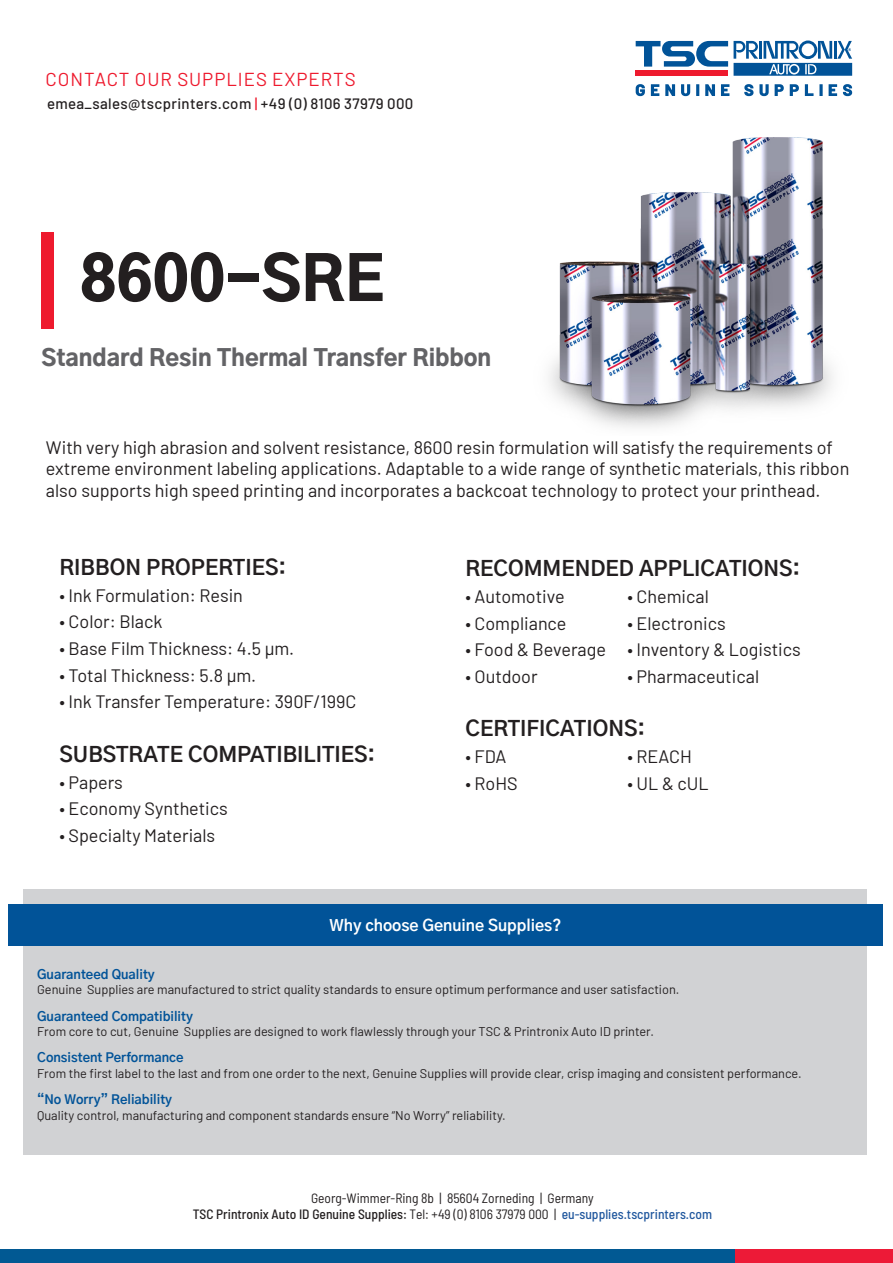
<style>
.page{position:relative;width:893px;height:1263px;background:#fff}
.page>*{position:absolute;margin:0;border:0;box-sizing:border-box;transform-origin:0 0}
.t1{font:900 60px "Gothic A1";color:#231f20}
.t2{font:900 22.5px "Gothic A1";color:#636366}
.t3{font:700 21px "Gothic A1";color:#231f20}
.t4{font:18.75px "Barlow";letter-spacing:.05em;color:#ee1a2e}
.t5{font:18px/21.6px "Barlow";color:#231f20}
.t6{font:700 15.6px "Gothic A1";color:#fff}
.t7{font:500 15px "Barlow";letter-spacing:.025em;color:#231f20}
.t8{font:semi-condensed 13.5px/16.2px "Barlow";color:#231f20;text-align:center}
.t9{font:12.75px "Barlow";color:#231f20}
.t10{font:700 12.75px "Gothic A1";color:#015398}
.s1{color:#ee1e30}
.s2{font-weight:500}
.s3{font-weight:500;color:#21589e}
</style>
<div class="page">
<div style="left:734px;top:1249px;width:158px;height:14px;background:#ed1a37"></div>
<div style="left:0;top:1249px;width:735px;height:14px;background:#015993"></div>
<svg style="left:734px;top:41px;width:118px;height:35px"></svg>
<div style="left:636px;top:70px;width:92px;height:6px;background:#ee1a2e"></div>
<svg style="left:636px;top:41px;width:92px;height:26px"></svg>
<svg style="left:636px;top:84px;width:9px;height:12px"></svg>
<svg style="left:651px;top:84px;width:8px;height:12px"></svg>
<svg style="left:665px;top:84px;width:10px;height:12px"></svg>
<svg style="left:681px;top:84px;width:9px;height:12px"></svg>
<svg style="left:696px;top:84px;width:3px;height:12px"></svg>
<svg style="left:705px;top:84px;width:10px;height:12px"></svg>
<svg style="left:721px;top:84px;width:8px;height:12px"></svg>
<svg style="left:744px;top:84px;width:9px;height:12px"></svg>
<svg style="left:759px;top:84px;width:10px;height:12px"></svg>
<svg style="left:775px;top:84px;width:9px;height:12px"></svg>
<svg style="left:790px;top:84px;width:9px;height:12px"></svg>
<svg style="left:805px;top:84px;width:8px;height:12px"></svg>
<svg style="left:819px;top:84px;width:4px;height:12px"></svg>
<svg style="left:829px;top:84px;width:8px;height:12px"></svg>
<svg style="left:843px;top:84px;width:9px;height:12px"></svg>
<div style="left:41px;top:232px;width:12px;height:96px;background:#ee1a2e"></div>
<div style="left:23px;top:890px;width:844px;height:265px;background:#d1d2d4"></div>
<div style="left:8px;top:904px;width:875px;height:42px;background:#015398"></div>
<img style="left:549px;top:137px;width:284px;height:291px">
<p class="t4" style="left:46px;top:66px;width:311px">CONTACT OUR SUPPLIES EXPERTS</p>
<p class="t7" style="left:47px;top:92px;width:368px">emea_sales@tscprinters.com <span class="s1">|</span> +49 (0) 8106 37979 000</p>
<p class="t1" style="left:80px;top:229px;width:306px">8600-SRE</p>
<p class="t2" style="left:41px;top:339px;width:451px">Standard Resin Thermal Transfer Ribbon</p>
<p class="t5" style="left:46px;top:435px;width:805px">With very high abrasion and solvent resistance, 8600 resin formulation will satisfy the requirements of extreme environment labeling applications. Adaptable to a wide range of synthetic materials, this ribbon also supports high speed printing and incorporates a backcoat technology to protect your printhead.</p>
<p class="t3" style="left:59px;top:550px;width:228px">RIBBON PROPERTIES:</p>
<p class="t5" style="left:59px;top:583px;width:185px">• Ink Formulation: Resin</p>
<p class="t5" style="left:59px;top:610px;width:105px">• Color: Black</p>
<p class="t5" style="left:59px;top:636px;width:236px">• Base Film Thickness: 4.5 μm.</p>
<p class="t5" style="left:59px;top:663px;width:198px">• Total Thickness: 5.8 μm.</p>
<p class="t5" style="left:59px;top:690px;width:299px">• Ink Transfer Temperature: 390F/199C</p>
<p class="t3" style="left:59px;top:737px;width:317px">SUBSTRATE COMPATIBILITIES:</p>
<p class="t5" style="left:59px;top:770px;width:65px">• Papers</p>
<p class="t5" style="left:59px;top:797px;width:170px">• Economy Synthetics</p>
<p class="t5" style="left:59px;top:823px;width:157px">• Specialty Materials</p>
<p class="t3" style="left:465px;top:552px;width:336px">RECOMMENDED APPLICATIONS:</p>
<p class="t5" style="left:465px;top:584px;width:101px">• Automotive</p>
<p class="t5" style="left:627px;top:584px;width:83px">• Chemical</p>
<p class="t5" style="left:465px;top:611px;width:103px">• Compliance</p>
<p class="t5" style="left:627px;top:611px;width:100px">• Electronics</p>
<p class="t5" style="left:465px;top:638px;width:337px">• Food &amp; Beverage • Inventory &amp; Logistics</p>
<p class="t5" style="left:465px;top:664px;width:74px">• Outdoor</p>
<p class="t5" style="left:627px;top:664px;width:133px">• Pharmaceutical</p>
<p class="t3" style="left:465px;top:712px;width:181px">CERTIFICATIONS:</p>
<p class="t5" style="left:465px;top:744px;width:43px">• FDA</p>
<p class="t5" style="left:627px;top:744px;width:66px">• REACH</p>
<p class="t5" style="left:465px;top:771px;width:54px">• RoHS</p>
<p class="t5" style="left:627px;top:771px;width:83px">• UL &amp; cUL</p>
<p class="t6" style="left:329px;top:913px;width:234px">Why choose Genuine Supplies?</p>
<p class="t10" style="left:37px;top:964px;width:119px">Guaranteed Quality</p>
<p class="t9" style="left:37px;top:980px;width:644px">Genuine Supplies are manufactured to strict quality standards to ensure optimum performance and user satisfaction.</p>
<p class="t10" style="left:37px;top:1006px;width:157px">Guaranteed Compatibility</p>
<p class="t9" style="left:37px;top:1022px;width:618px">From core to cut, Genuine Supplies are designed to work flawlessly through your TSC &amp; Printronix Auto ID printer.</p>
<p class="t10" style="left:37px;top:1047px;width:148px">Consistent Performance</p>
<p class="t9" style="left:37px;top:1064px;width:766px">From the first label to the last and from one order to the next, Genuine Supplies will provide clear, crisp imaging and consistent performance.</p>
<p class="t10" style="left:37px;top:1089px;width:137px">“No Worry” Reliability</p>
<p class="t9" style="left:37px;top:1106px;width:470px">Quality control, manufacturing and component standards ensure “No Worry” reliability.</p>
<p class="t8" style="left:193px;top:1189px;width:521px">Georg-Wimmer-Ring 8b | 85604 Zorneding | Germany<br><span class="s2">TSC Printronix Auto ID Genuine Supplies:</span> Tel: +49 (0) 8106 37979 000 | <span class="s3">eu-supplies.tscprinters.com</span></p>
</div>
